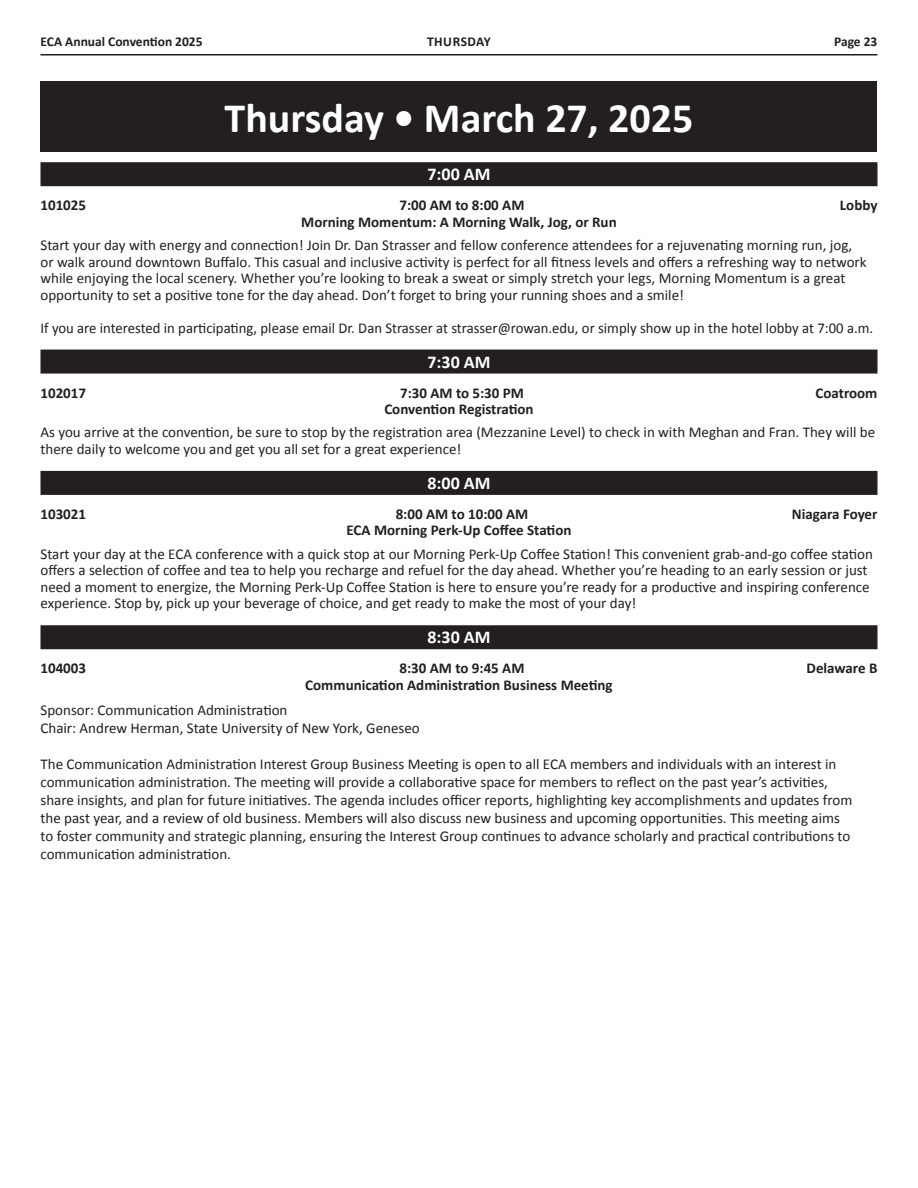
<style>
.page{position:relative;width:918px;height:1188px;background:#fff}
.page>*{position:absolute;margin:0;border:0;box-sizing:border-box;transform-origin:0 0}
.Business_Meeting_Header{font:700 42px "Calibri";color:#fff}
.Date_Time_Bars{font:700 18px "Calibri";color:#fff}
.body{font:15px/16.5px "Calibri";color:#231f20}
.session_name{font:700 15px "Calibri";color:#231f20}
.Session_Time-2{font:700 15px "Calibri";color:#231f20}
.t1{font:700 13.5px "Calibri";color:#231f20}
.t2{font:700 13.5px "Calibri";letter-spacing:.04em;color:#231f20}
</style>
<div class="page">
<hr style="left:40px;top:54px;width:838px;height:2px;background:#231f20">
<div style="left:40px;top:162px;width:838px;height:24px;background:#231f20"></div>
<div style="left:40px;top:350px;width:838px;height:24px;background:#231f20"></div>
<div style="left:40px;top:471px;width:838px;height:24px;background:#231f20"></div>
<div style="left:40px;top:625px;width:838px;height:24px;background:#231f20"></div>
<div style="left:40px;top:81px;width:838px;height:70px;background:#231f20"></div>
<p class="t1" style="left:40px;top:32px;width:164px">ECA Annual Convention 2025</p>
<p class="t2" style="left:427px;top:32px;width:65px">THURSDAY</p>
<p class="t1" style="left:834px;top:32px;width:45px">Page 23</p>
<p class="Business_Meeting_Header" style="left:225px;top:88px;width:470px">Thursday • March 27, 2025</p>
<p class="Date_Time_Bars" style="left:427px;top:162px;width:65px">7:00 AM</p>
<p class="Session_Time-2" style="left:40px;top:195px;width:47px">101025</p>
<p class="Session_Time-2" style="left:400px;top:195px;width:126px">7:00 AM to 8:00 AM</p>
<p class="Session_Time-2" style="left:840px;top:195px;width:39px">Lobby</p>
<p class="session_name" style="left:301px;top:211px;width:317px">Morning Momentum: A Morning Walk, Jog, or Run</p>
<p class="body" style="left:40px;top:236px;width:828px">Start your day with energy and connection! Join Dr. Dan Strasser and fellow conference attendees for a rejuvenating morning run, jog, or walk around downtown Buffalo. This casual and inclusive activity is perfect for all fitness levels and offers a refreshing way to network while enjoying the local scenery. Whether you’re looking to break a sweat or simply stretch your legs, Morning Momentum is a great opportunity to set a positive tone for the day ahead. Don’t forget to bring your running shoes and a smile!</p>
<p class="body" style="left:40px;top:319px;width:834px">If you are interested in participating, please email Dr. Dan Strasser at strasser@rowan.edu, or simply show up in the hotel lobby at 7:00 a.m.</p>
<p class="Date_Time_Bars" style="left:427px;top:349px;width:65px">7:30 AM</p>
<p class="Session_Time-2" style="left:40px;top:382px;width:47px">102017</p>
<p class="Session_Time-2" style="left:400px;top:382px;width:125px">7:30 AM to 5:30 PM</p>
<p class="Session_Time-2" style="left:816px;top:382px;width:63px">Coatroom</p>
<p class="session_name" style="left:384px;top:399px;width:151px">Convention Registration</p>
<p class="body" style="left:40px;top:424px;width:836px">As you arrive at the convention, be sure to stop by the registration area (Mezzanine Level) to check in with Meghan and Fran. They will be there daily to welcome you and get you all set for a great experience!</p>
<p class="Date_Time_Bars" style="left:427px;top:470px;width:65px">8:00 AM</p>
<p class="Session_Time-2" style="left:40px;top:503px;width:47px">103021</p>
<p class="Session_Time-2" style="left:396px;top:503px;width:134px">8:00 AM to 10:00 AM</p>
<p class="Session_Time-2" style="left:792px;top:503px;width:87px">Niagara Foyer</p>
<p class="session_name" style="left:347px;top:520px;width:226px">ECA Morning Perk-Up Coffee Station</p>
<p class="body" style="left:40px;top:545px;width:834px">Start your day at the ECA conference with a quick stop at our Morning Perk-Up Coffee Station! This convenient grab-and-go coffee station offers a selection of coffee and tea to help you recharge and refuel for the day ahead. Whether you’re heading to an early session or just need a moment to energize, the Morning Perk-Up Coffee Station is here to ensure you’re ready for a productive and inspiring conference experience. Stop by, pick up your beverage of choice, and get ready to make the most of your day!</p>
<p class="Date_Time_Bars" style="left:427px;top:625px;width:65px">8:30 AM</p>
<p class="Session_Time-2" style="left:40px;top:658px;width:47px">104003</p>
<p class="Session_Time-2" style="left:400px;top:658px;width:126px">8:30 AM to 9:45 AM</p>
<p class="Session_Time-2" style="left:807px;top:658px;width:72px">Delaware B</p>
<p class="session_name" style="left:305px;top:674px;width:309px">Communication Administration Business Meeting</p>
<p class="body" style="left:40px;top:701px;width:248px">Sponsor: Communication Administration</p>
<p class="body" style="left:40px;top:719px;width:381px">Chair: Andrew Herman, State University of New York, Geneseo</p>
<p class="body" style="left:40px;top:754px;width:813px;line-height:18px">The Communication Administration Interest Group Business Meeting is open to all ECA members and individuals with an interest in communication administration. The meeting will provide a collaborative space for members to reflect on the past year’s activities, share insights, and plan for future initiatives. The agenda includes officer reports, highlighting key accomplishments and updates from the past year, and a review of old business. Members will also discuss new business and upcoming opportunities. This meeting aims to foster community and strategic planning, ensuring the Interest Group continues to advance scholarly and practical contributions to communication administration.</p>
</div>
